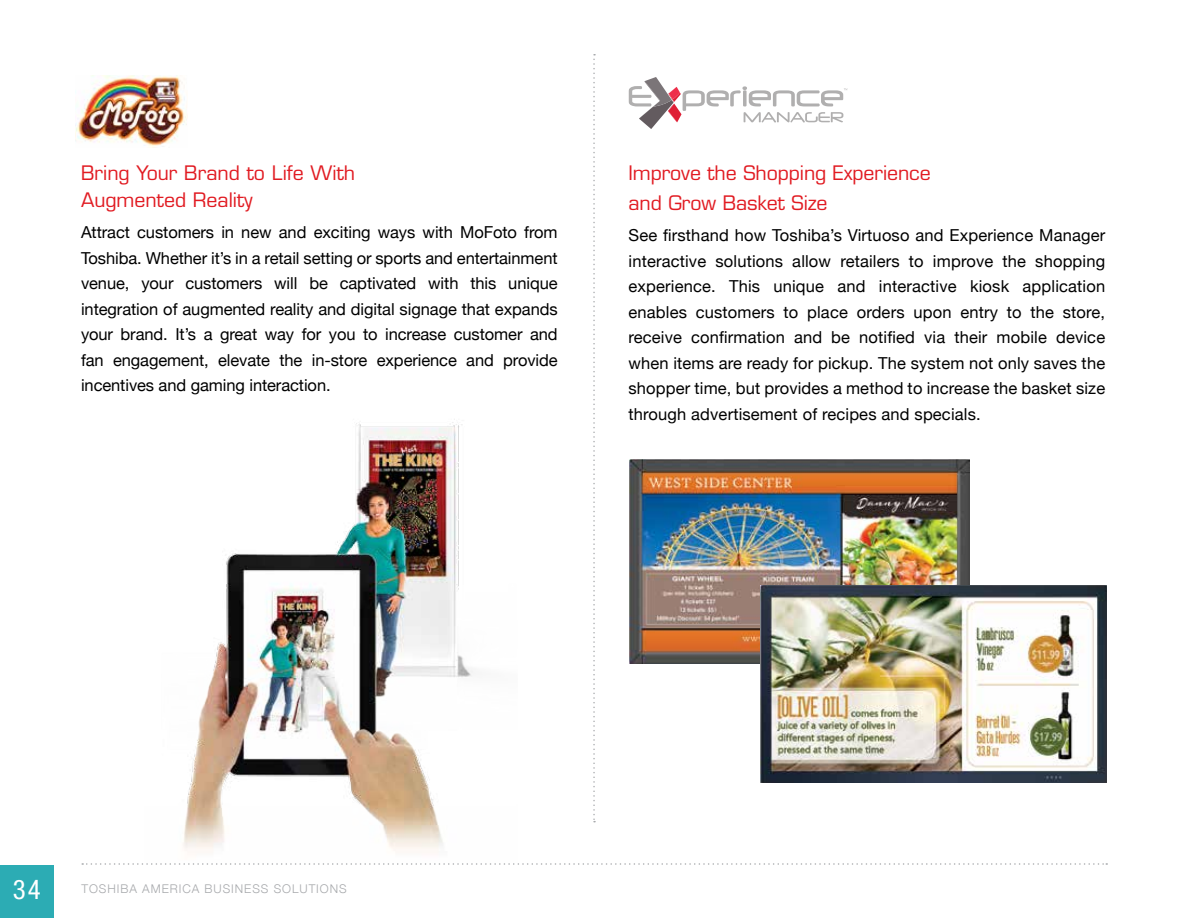
<style>
.page{position:relative;width:1188px;height:918px;background:#fff}
.page>*{position:absolute;margin:0;border:0;box-sizing:border-box;transform-origin:0 0}
.t1{font:condensed 27px "Helvetica Neue";color:#fff}
.t2{font:19.5px/27px "Eurostile LT Std";letter-spacing:-.005em;color:#e11b22}
.t3{font:16.5px/25.5px "Helvetica Neue";letter-spacing:-.005em;color:#000;text-align:justify}
.t4{font:300 12px "Helvetica Neue";letter-spacing:.08em;color:#a7a9ac}
</style>
<div class="page">
<img style="left:183px;top:419px;width:290px;height:432px">
<svg style="left:82px;top:863px;width:1025px;height:2px"></svg>
<div style="left:0;top:865px;width:54px;height:53px;background:#2cacb4"></div>
<svg style="left:593px;top:54px;width:2px;height:768px"></svg>
<svg style="left:629px;top:77px;width:219px;height:52px"></svg>
<img style="left:629px;top:460px;width:341px;height:203px">
<img style="left:761px;top:586px;width:346px;height:196px">
<img style="left:75px;top:75px;width:112px;height:72px">
<p class="t2" style="left:81px;top:159px;width:276px">Bring Your Brand to Life With<br>Augmented Reality</p>
<p class="t3" style="left:81px;top:219px;width:478px">Attract customers in new and exciting ways with MoFoto from Toshiba. Whether it’s in a retail setting or sports and entertainment venue, your customers will be captivated with this unique integration of augmented reality and digital signage that expands your brand. It’s a great way for you to increase customer and fan engagement, elevate the in-store experience and provide incentives and gaming interaction.</p>
<p class="t2" style="left:629px;top:158px;width:304px;line-height:30px">Improve the Shopping Experience and Grow Basket Size</p>
<p class="t3" style="left:629px;top:222px;width:478px">See firsthand how Toshiba’s Virtuoso and Experience Manager interactive solutions allow retailers to improve the shopping experience. This unique and interactive kiosk application enables customers to place orders upon entry to the store, receive confirmation and be notified via their mobile device when items are ready for pickup. The system not only saves the shopper time, but provides a method to increase the basket size through advertisement of recipes and specials.</p>
<h1 class="t1" style="left:13px;top:874px;width:30px">34</h1>
<p class="t4" style="left:81px;top:882px;width:267px">TOSHIBA AMERICA BUSINESS SOLUTIONS</p>
</div>
